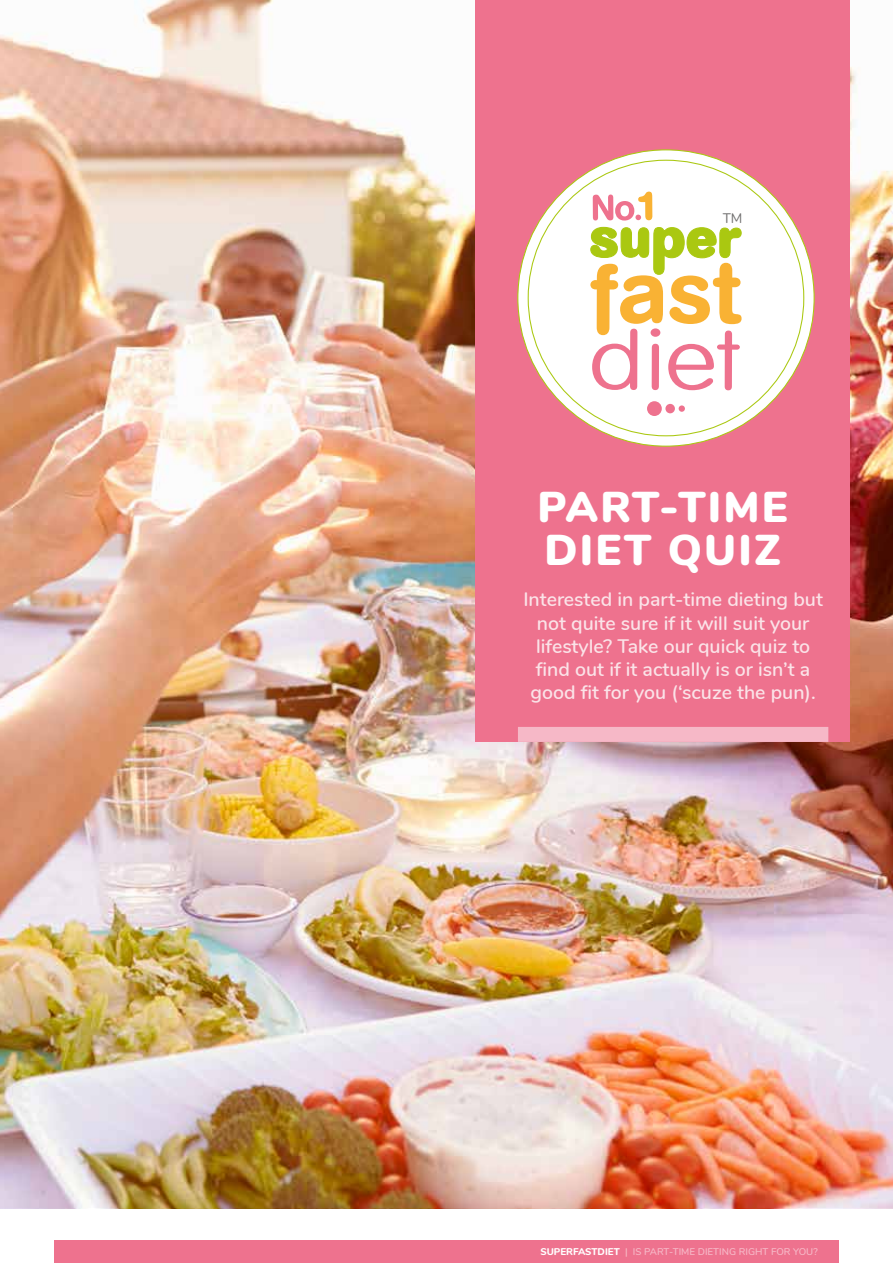
<style>
.page{position:relative;width:893px;height:1263px;background:#fff}
.page>*{position:absolute;margin:0;border:0;box-sizing:border-box;transform-origin:0 0}
.t1{font:900 43.05px/43px "Nunito";letter-spacing:.05em;color:#fff}
.t2{font:600 19.5px/23.2px "Nunito";color:#fbe3e8;text-align:center}
.t3{font:13.8px "Nunito";color:#706f6f}
.t4{font:600 9.75px "Nunito";color:#f6b8c7}
.s1{font-weight:800;color:#fff}
.s2{color:#f7c0c8}
</style>
<div class="page">
<img style="left:0;top:0;width:893px;height:1209px">
<div style="left:475px;top:0;width:375px;height:742px;background:#ee728e"></div>
<div style="left:518px;top:727px;width:310px;height:15px;background:#f6b8c7"></div>
<svg style="left:517px;top:170px;width:298px;height:277px"></svg>
<div style="left:647px;top:401px;width:15px;height:15px;background:#ee728e;border-radius:50%"></div>
<div style="left:665px;top:404px;width:10px;height:9px;background:#ee728e;border-radius:50%"></div>
<div style="left:679px;top:405px;width:6px;height:7px;background:#ee728e;border-radius:50%"></div>
<svg style="left:590px;top:149px;width:152px;height:241px;background:#f3ddbc"></svg>
<div style="left:54px;top:1240px;width:785px;height:23px;background:#ee728e"></div>
<p class="t3" style="left:723px;top:208px;width:21px">TM</p>
<h1 class="t1" style="left:538px;top:483px;width:251px">PART-TIME<br>DIET QUIZ</h1>
<p class="t2" style="left:523px;top:587px;width:301px">Interested in part-time dieting but not quite sure if it will suit your lifestyle? Take our quick quiz to find out if it actually is or isn’t a good fit for you (‘scuze the pun).</p>
<p class="t4" style="left:540px;top:1244px;width:279px"><span class="s1">SUPERFASTDIET</span> <span class="s2">|</span> IS PART-TIME DIETING RIGHT FOR YOU?</p>
</div>
